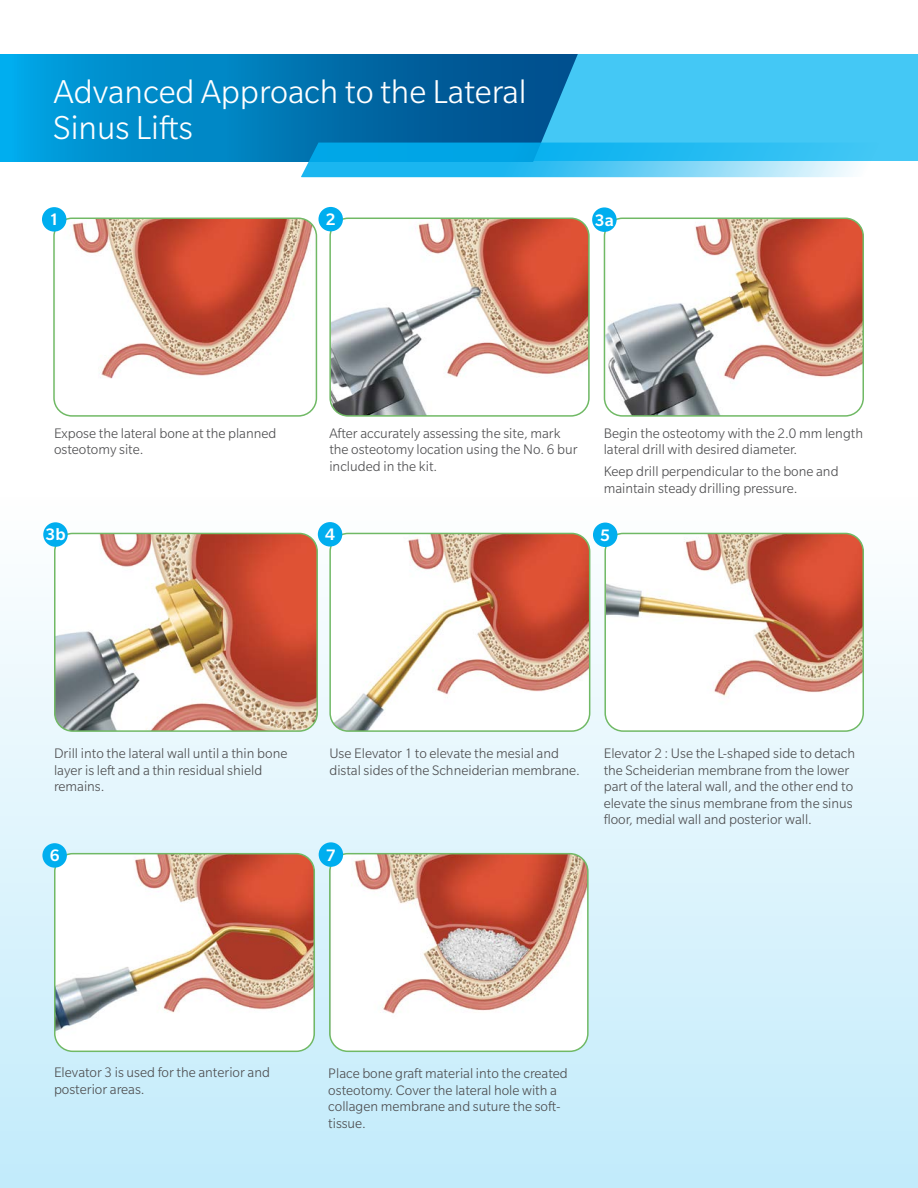
<style>
.page{position:relative;width:918px;height:1188px;background:#fff}
.page>*{position:absolute;margin:0;border:0;box-sizing:border-box;transform-origin:0 0}
.t1{font:300 36px/36px "Slate Pro";color:#fff}
.t2{font:500 18.15px "Slate Pro";color:#fff}
.t3{font:300 15px/16.5px "Slate Pro";color:#4d4d4f}
</style>
<div class="page">
<div style="left:0;top:0;width:918px;height:1188px;background:linear-gradient(to bottom,#fff,#caeefb)"></div>
<img style="left:55px;top:533px;width:262px;height:198px">
<div style="left:54px;top:533px;width:264px;height:199px;border:2px solid #70b965;border-radius:18px"></div>
<img style="left:330px;top:533px;width:260px;height:198px">
<div style="left:329px;top:533px;width:261px;height:199px;border:2px solid #70b965;border-radius:18px"></div>
<img style="left:55px;top:854px;width:259px;height:197px">
<div style="left:54px;top:853px;width:261px;height:199px;border:2px solid #70b965;border-radius:18px"></div>
<img style="left:605px;top:533px;width:258px;height:198px">
<div style="left:604px;top:533px;width:260px;height:199px;border:2px solid #70b965;border-radius:18px"></div>
<img style="left:330px;top:854px;width:258px;height:197px">
<div style="left:329px;top:853px;width:260px;height:199px;border:2px solid #70b965;border-radius:18px"></div>
<div style="left:0;top:54px;width:918px;height:107px;background:#44c8f5"></div>
<svg style="left:0;top:54px;width:578px;height:108px;background:#027bb8"></svg>
<svg style="left:0;top:143px;width:122px;height:34px"></svg>
<svg style="left:301px;top:143px;width:617px;height:34px"></svg>
<img style="left:54px;top:218px;width:262px;height:198px">
<div style="left:53px;top:218px;width:264px;height:199px;border:2px solid #70b965;border-radius:18px"></div>
<img style="left:330px;top:218px;width:259px;height:198px">
<div style="left:329px;top:218px;width:261px;height:199px;border:2px solid #70b965;border-radius:18px"></div>
<img style="left:604px;top:218px;width:259px;height:198px">
<div style="left:604px;top:218px;width:260px;height:199px;border:2px solid #70b965;border-radius:18px"></div>
<div style="left:42px;top:207px;width:24px;height:25px;background:#00aeef;border-radius:50%"></div>
<div style="left:318px;top:207px;width:25px;height:24px;background:#00aeef;border-radius:50%"></div>
<div style="left:592px;top:207px;width:25px;height:25px;background:#00aeef;border-radius:50%"></div>
<div style="left:43px;top:522px;width:25px;height:25px;background:#00aeef;border-radius:50%"></div>
<div style="left:318px;top:522px;width:24px;height:25px;background:#00aeef;border-radius:50%"></div>
<div style="left:593px;top:523px;width:24px;height:24px;background:#00aeef;border-radius:50%"></div>
<div style="left:42px;top:843px;width:25px;height:25px;background:#00aeef;border-radius:50%"></div>
<div style="left:319px;top:842px;width:24px;height:25px;background:#00aeef;border-radius:50%"></div>
<h1 class="t1" style="left:53px;top:73px;width:475px">Advanced Approach to the Lateral<br>Sinus Lifts</h1>
<p class="t2" style="left:49px;top:210px;width:11px">1</p>
<p class="t2" style="left:326px;top:210px;width:11px">2</p>
<p class="t2" style="left:595px;top:210px;width:20px">3a</p>
<p class="t3" style="left:54px;top:425px;width:224px">Expose the lateral bone at the planned osteotomy site.</p>
<p class="t3" style="left:329px;top:425px;width:250px">After accurately assessing the site, mark the osteotomy location using the No. 6 bur included in the kit.</p>
<p class="t3" style="left:604px;top:425px;width:261px">Begin the osteotomy with the 2.0 mm length lateral drill with desired diameter.</p>
<p class="t3" style="left:604px;top:463px;width:236px">Keep drill perpendicular to the bone and maintain steady drilling pressure.</p>
<p class="t2" style="left:45px;top:525px;width:22px">3b</p>
<p class="t2" style="left:325px;top:525px;width:11px">4</p>
<p class="t2" style="left:600px;top:525px;width:11px">5</p>
<p class="t3" style="left:54px;top:745px;width:235px">Drill into the lateral wall until a thin bone layer is left and a thin residual shield remains.</p>
<p class="t3" style="left:329px;top:745px;width:252px">Use Elevator 1 to elevate the mesial and distal sides of the Schneiderian membrane.</p>
<p class="t2" style="left:50px;top:846px;width:11px">6</p>
<p class="t2" style="left:326px;top:845px;width:11px">7</p>
<p class="t3" style="left:604px;top:745px;width:253px">Elevator 2 : Use the L-shaped side to detach the Scheiderian membrane from the lower part of the lateral wall, and the other end to elevate the sinus membrane from the sinus floor, medial wall and posterior wall.</p>
<p class="t3" style="left:54px;top:1064px;width:218px">Elevator 3 is used for the anterior and posterior areas.</p>
<p class="t3" style="left:328px;top:1065px;width:241px">Place bone graft material into the created osteotomy. Cover the lateral hole with a collagen membrane and suture the soft&shy;tissue.</p>
</div>
